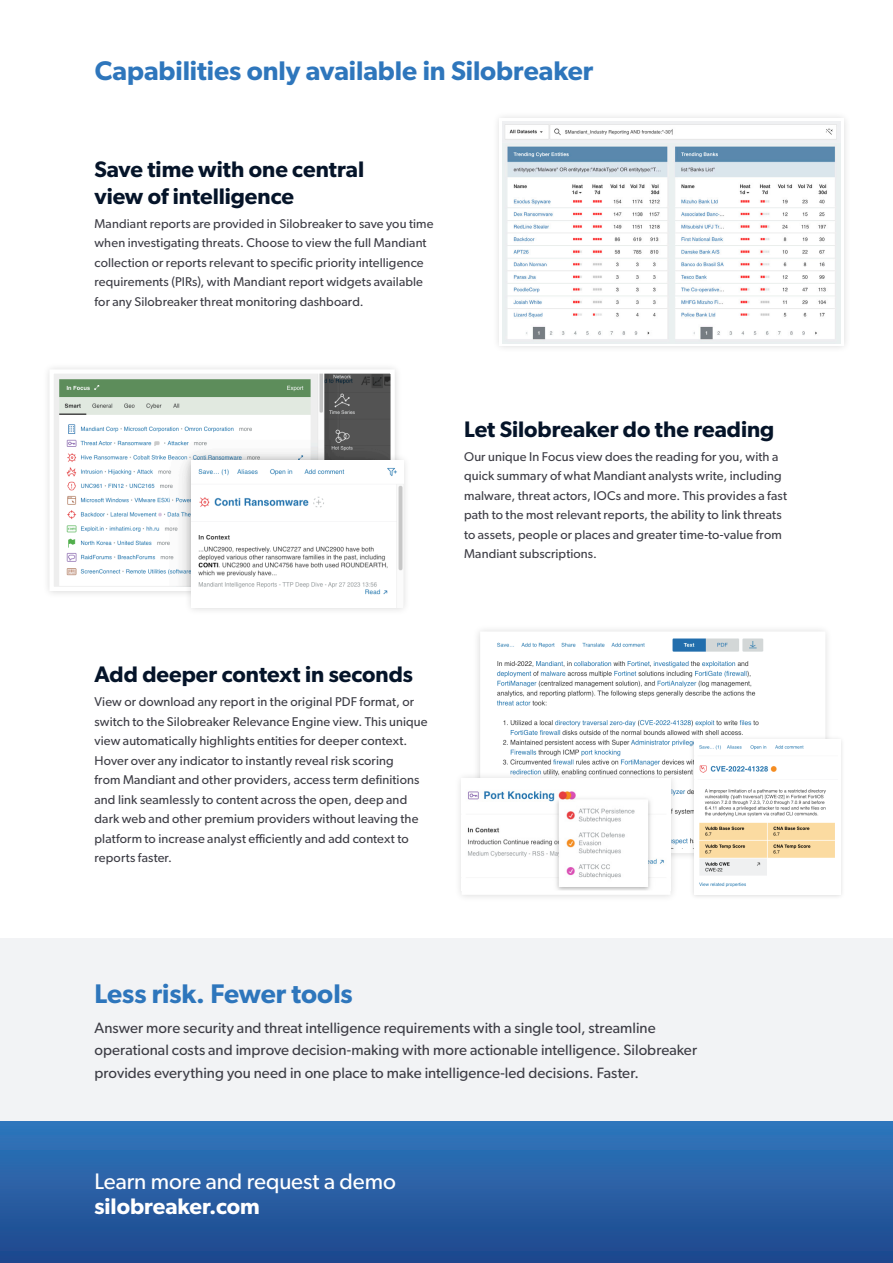
<style>
.page{position:relative;width:893px;height:1263px;background:#fff}
.page>*{position:absolute;margin:0;border:0;box-sizing:border-box;transform-origin:0 0}
.t1{font:600 27px "Gibson";color:#2e76bc}
.t2{font:600 22.5px/27px "Gibson";color:#051429}
.t3{font:22.5px/25.5px "Gibson";letter-spacing:-.005em;color:#fff}
.Body{font:15px/22.5px "Gibson";letter-spacing:.005em;color:#3d3d45}
.Body-2{font:12.75px/19.5px "Gibson";letter-spacing:.01em;color:#3d3d45}
.s1{font-weight:600}
</style>
<div class="page">
<div style="left:0;top:938px;width:893px;height:183px;background:#f2f3f5"></div>
<div style="left:0;top:1121px;width:893px;height:142px;background:linear-gradient(to bottom,#3077bc,#1e478c)"></div>
<svg style="left:733px;top:1121px;width:160px;height:142px;background:#275fa4"></svg>
<div style="left:492px;top:111px;width:359px;height:242px;background:#fbfbfb"></div>
<svg style="left:502px;top:343px;width:339px;height:1px"></svg>
<img style="left:502px;top:123px;width:339px;height:220px">
<svg style="left:479px;top:634px;width:284px;height:221px"></svg>
<div style="left:454px;top:771px;width:224px;height:131px;background:#000;opacity:.15"></div>
<img style="left:467px;top:783px;width:199px;height:107px">
<div style="left:690px;top:735px;width:156px;height:165px;background:#000;opacity:.15"></div>
<img style="left:699px;top:745px;width:136px;height:142px">
<div style="left:42px;top:362px;width:361px;height:237px;background:#fafafa"></div>
<svg style="left:52px;top:373px;width:344px;height:220px"></svg>
<div style="left:183px;top:453px;width:228px;height:162px;background:#000;opacity:.15"></div>
<img style="left:191px;top:461px;width:212px;height:147px">
<h1 class="t1" style="left:95px;top:54px;width:500px">Capabilities only available in Silobreaker</h1>
<h2 class="t2" style="left:94px;top:155px;width:271px">Save time with one central view of intelligence</h2>
<p class="Body-2" style="left:94px;top:213px;width:341px">Mandiant reports are provided in Silobreaker to save you time when investigating threats. Choose to view the full Mandiant collection or reports relevant to specific priority intelligence requirements (PIRs), with Mandiant report widgets available for any Silobreaker threat monitoring dashboard.</p>
<h2 class="t2" style="left:464px;top:415px;width:312px">Let Silobreaker do the reading</h2>
<p class="Body-2" style="left:464px;top:447px;width:324px">Our unique In Focus view does the reading for you, with a quick summary of what Mandiant analysts write, including malware, threat actors, IOCs and more. This provides a fast path to the most relevant reports, the ability to link threats to assets, people or places and greater time-to-value from Mandiant subscriptions.</p>
<h2 class="t2" style="left:94px;top:660px;width:320px">Add deeper context in seconds</h2>
<p class="Body-2" style="left:94px;top:692px;width:335px">View or download any report in the original PDF format, or switch to the Silobreaker Relevance Engine view. This unique view automatically highlights entities for deeper context.<br>Hover over any indicator to instantly reveal risk scoring<br>from Mandiant and other providers, access term definitions and link seamlessly to content across the open, deep and dark web and other premium providers without leaving the platform to increase analyst efficiently and add context to reports faster.</p>
<h1 class="t1" style="left:94px;top:978px;width:260px">Less risk. Fewer tools</h1>
<p class="Body" style="left:94px;top:1016px;width:604px">Answer more security and threat intelligence requirements with a single tool, streamline operational costs and improve decision-making with more actionable intelligence. Silobreaker provides everything you need in one place to make intelligence-led decisions. Faster.</p>
<h1 class="t3" style="left:94px;top:1167px;width:303px">Learn more and request a demo <span class="s1">silobreaker.com</span></h1>
</div>
